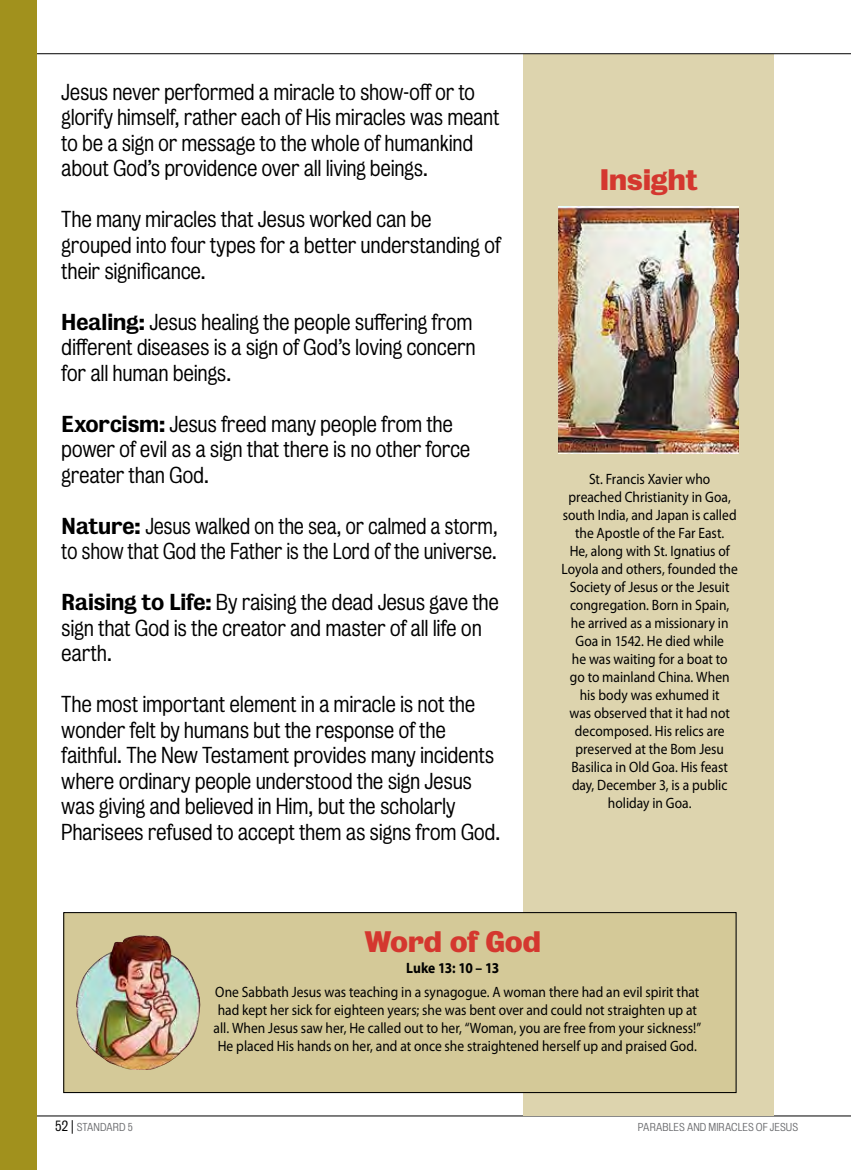
<style>
.page{position:relative;width:851px;height:1170px;background:#fff}
.page>*{position:absolute;margin:0;border:0;box-sizing:border-box;transform-origin:0 0}
.t1{font:700 27px "Bureau Grot";letter-spacing:-.015em;color:#d4372f}
.t2{font:300 21px/25.5px "Bureau Grot";letter-spacing:-.015em;color:#000}
.t3{font:300 21px/25.5px "Bureau Grot";letter-spacing:-.015em;color:#000;scale:.96 1}
.t4{font:15px/18px "Myriad Pro";color:#000;scale:.9 1}
.t5{font:700 15px "Myriad Pro";letter-spacing:-.025em;color:#000;scale:.9 1}
.t6{font:300 10.5px "Bureau Grot";letter-spacing:.005em;color:#6d6e71}
.s1{font-weight:500}
.s2{font-size:13.5px;color:#000}
</style>
<div class="page">
<div style="left:0;top:0;width:37px;height:1169px;background:#a1911d"></div>
<hr style="left:37px;top:1115px;width:813px;height:1px;background:#000">
<div style="left:523px;top:54px;width:250px;height:1061px;background:#ddd4ae"></div>
<hr style="left:37px;top:53px;width:813px;height:1px;background:#000">
<div style="left:63px;top:911px;width:674px;height:182px;background:#d4c998"></div>
<img style="left:75px;top:934px;width:127px;height:136px">
<img style="left:558px;top:207px;width:180px;height:246px">
<p class="t2" style="left:61px;top:80px;width:440px">Jesus never performed a miracle to show-off or to glorify himself, rather each of His miracles was meant to be a sign or message to the whole of humankind about God’s providence over all living beings.</p>
<p class="t2" style="left:61px;top:207px;width:441px">The many miracles that Jesus worked can be grouped into four types for a better understanding of their significance.</p>
<p class="t2" style="left:61px;top:309px;width:416px"><span class="s1">Healing:</span> Jesus healing the people suffering from different diseases is a sign of God’s loving concern for all human beings.</p>
<p class="t2" style="left:61px;top:411px;width:411px"><span class="s1">Exorcism:</span> Jesus freed many people from the power of evil as a sign that there is no other force greater than God.</p>
<p class="t3" style="left:61px;top:513px;width:456px"><span class="s1">Nature:</span> Jesus walked on the sea, or calmed a storm, to show that God the Father is the Lord of the universe.</p>
<p class="t2" style="left:61px;top:590px;width:439px"><span class="s1">Raising to Life:</span> By raising the dead Jesus gave the sign that God is the creator and master of all life on earth.</p>
<p class="t2" style="left:61px;top:692px;width:441px">The most important element in a miracle is not the wonder felt by humans but the response of the faithful. The New Testament provides many incidents where ordinary people understood the sign Jesus was giving and believed in Him, but the scholarly Pharisees refused to accept them as signs from God.</p>
<p class="t1" style="left:600px;top:164px;width:99px">Insight</p>
<p class="t4" style="left:561px;top:470px;width:197px;text-align:center">St. Francis Xavier who preached Christianity in Goa, south India, and Japan is called the Apostle of the Far East.<br>He, along with St. Ignatius of<br>Loyola and others, founded the<br>Society of Jesus or the Jesuit congregation. Born in Spain, he arrived as a missionary in<br>Goa in 1542. He died while<br>he was waiting for a boat to<br>go to mainland China. When his body was exhumed it<br>was observed that it had not decomposed. His relics are preserved at the Bom Jesu<br>Basilica in Old Goa. His feast day, December 3, is a public holiday in Goa.</p>
<p class="t1" style="left:364px;top:926px;width:178px">Word of God</p>
<p class="t4" style="left:213px;top:982px;width:543px">One Sabbath Jesus was teaching in a synagogue. A woman there had an evil spirit that had kept her sick for eighteen years; she was bent over and could not straighten up at all. When Jesus saw her, He called out to her, “Woman, you are free from your sickness!” He placed His hands on her, and at once she straightened herself up and praised God.</p>
<p class="t5" style="left:406px;top:957px;width:105px">Luke 13: 10 – 13</p>
<p class="t6" style="left:55px;top:1120px;width:79px"><span class="s2">52 |</span> STANDARD 5</p>
<p class="t6" style="left:637px;top:1120px;width:162px">PARABLES AND MIRACLES OF JESUS</p>
</div>
